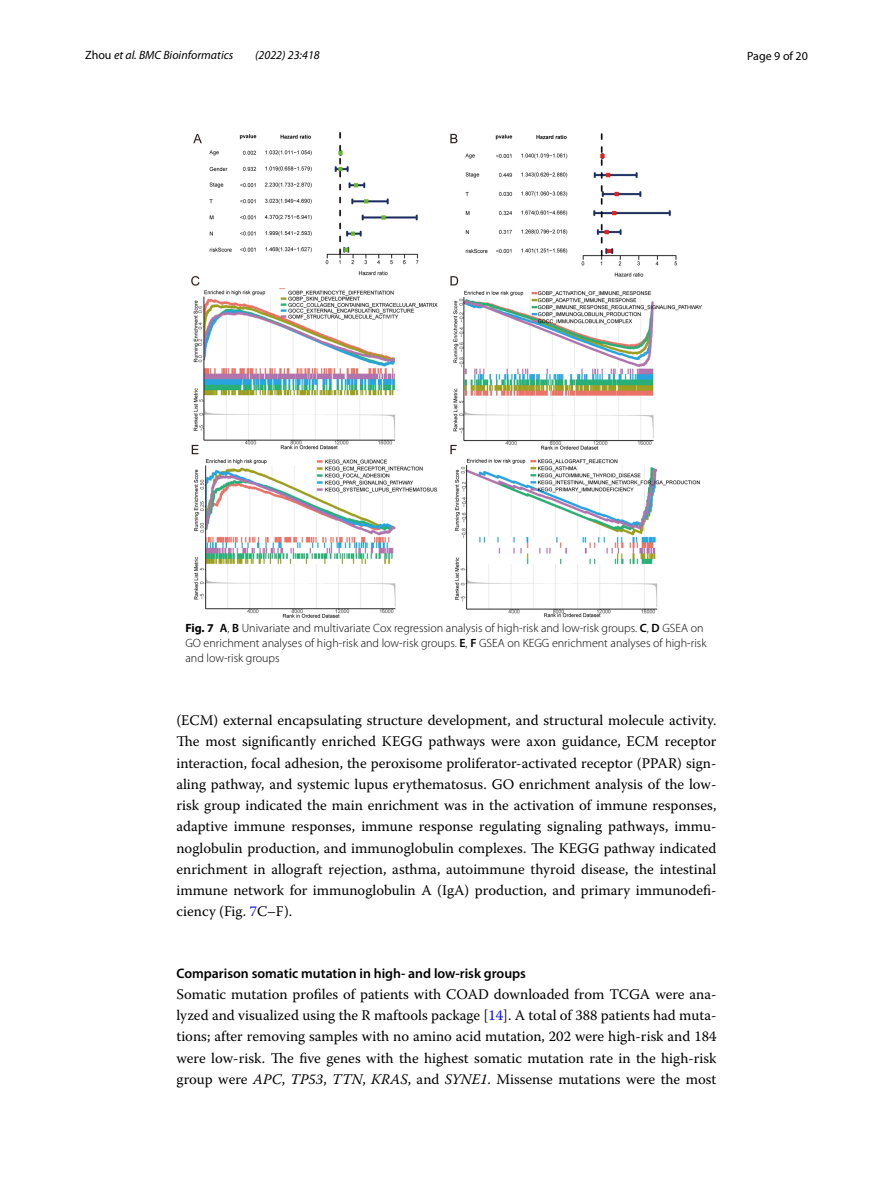
<style>
.page{position:relative;width:893px;height:1187px;background:#fff}
.page>*{position:absolute;margin:0;border:0;box-sizing:border-box;transform-origin:0 0}
.t1{font:14.7px/21.3px "Warnock Pro";color:#000;text-align:justify}
.t2{font:600 13.8px "Myriad Pro";color:#000}
.t3{font:300 12px/15px "Myriad Pro";color:#000}
.t4{font:italic 12px "Myriad Pro";color:#000}
.t5{font:12px "Myriad Pro";color:#000}
.s1{font-style:normal}
.s2{font-weight:700}
.s3{font-weight:600}
.s4{color:#00f}
.s5{font-style:italic}
</style>
<div class="page">
<img style="left:191px;top:133px;width:511px;height:484px">
<p class="t4" style="left:85px;top:48px;width:150px"><span class="s1">Zhou</span> et al. BMC Bioinformatics</p>
<p class="t4" style="left:255px;top:48px;width:66px">(2022) 23:418</p>
<p class="t5" style="left:747px;top:48px;width:62px">Page 9 of 20</p>
<p class="t3" style="left:185px;top:621px;width:522px"><span class="s2">Fig. 7</span> <span class="s3">A</span>, <span class="s3">B</span> Univariate and multivariate Cox regression analysis of high-risk and low-risk groups. <span class="s3">C</span>, <span class="s3">D</span> GSEA on<br>GO enrichment analyses of high-risk and low-risk groups. <span class="s3">E</span>, <span class="s3">F</span> GSEA on KEGG enrichment analyses of high-risk and low-risk groups</p>
<p class="t1" style="left:176px;top:709px;width:542px">(ECM) external encapsulating structure development, and structural molecule activity.<br>The most significantly enriched KEGG pathways were axon guidance, ECM receptor interaction, focal adhesion, the peroxisome proliferator-activated receptor (PPAR) sign&shy;aling pathway, and systemic lupus erythematosus. GO enrichment analysis of the low&shy;risk group indicated the main enrichment was in the activation of immune responses, adaptive immune responses, immune response regulating signaling pathways, immu&shy;noglobulin production, and immunoglobulin complexes. The KEGG pathway indicated enrichment in allograft rejection, asthma, autoimmune thyroid disease, the intestinal immune network for immunoglobulin A (IgA) production, and primary immunodefi&shy;ciency (Fig. <span class="s4">7</span>C–F).</p>
<p class="t2" style="left:176px;top:964px;width:351px">Comparison somatic mutation in high‑ and low‑risk groups</p>
<p class="t1" style="left:176px;top:983px;width:542px">Somatic mutation profiles of patients with COAD downloaded from TCGA were ana&shy;lyzed and visualized using the R maftools package [<span class="s4">14</span>]. A total of 388 patients had muta&shy;tions; after removing samples with no amino acid mutation, 202 were high-risk and 184 were low-risk. The five genes with the highest somatic mutation rate in the high-risk group were <span class="s5">APC</span>, <span class="s5">TP53</span>, <span class="s5">TTN</span>, <span class="s5">KRAS</span>, and <span class="s5">SYNE1</span>. Missense mutations were the most</p>
</div>
